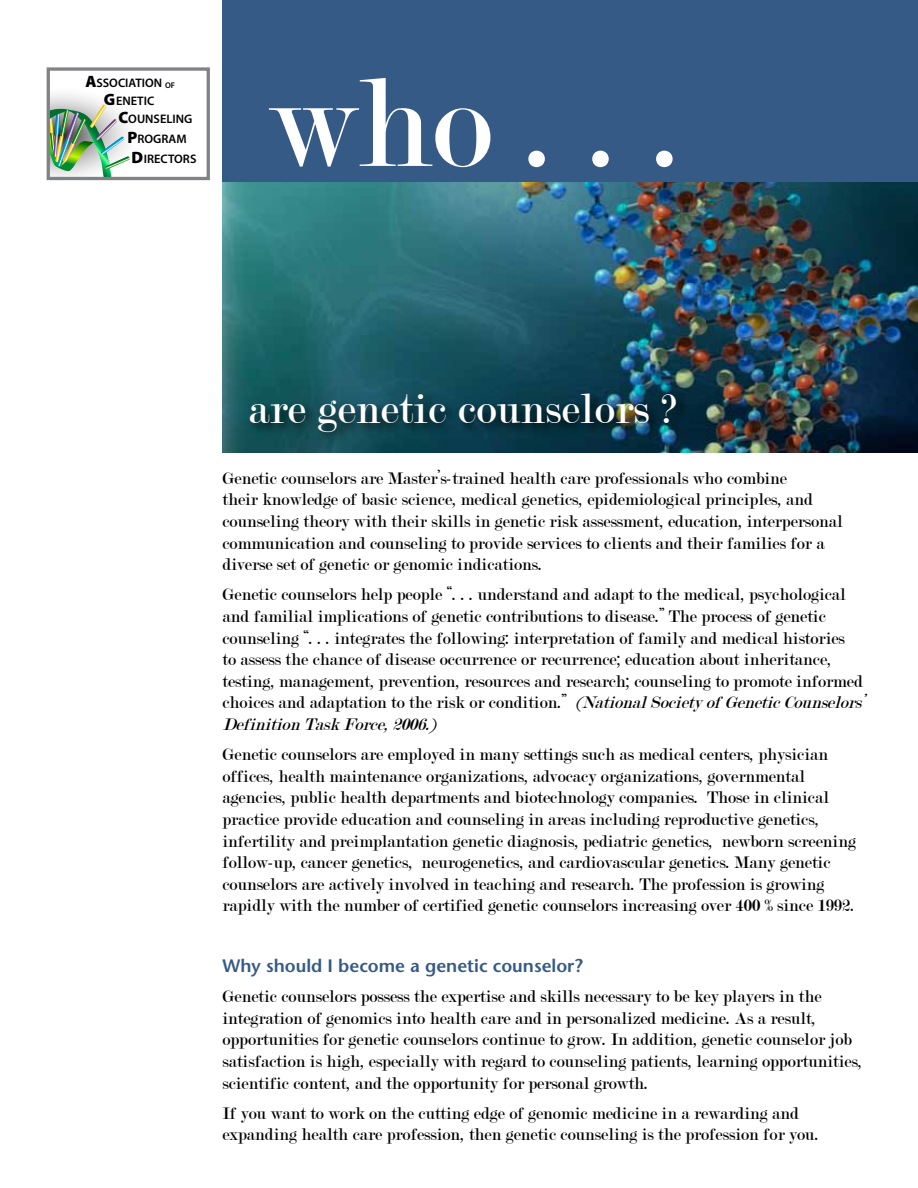
<style>
.page{position:relative;width:918px;height:1188px;background:#fff}
.page>*{position:absolute;margin:0;border:0;box-sizing:border-box;transform-origin:0 0}
.t1{font:135px "Modern";color:#fff}
.t2{font:45px "Modern";letter-spacing:.01em;color:#fff}
.t3{font:18px/21.6px "Modern";color:#000}
.t4{font:600 18px "Stone Sans";color:#355a86}
.t5{font:600 12.3px "Myriad Pro";color:#000}
.s1{font-weight:900;font-size:16.5px}
.s2{font-size:8.25px}
.s3{font-style:italic}
</style>
<div class="page">
<img style="left:222px;top:181px;width:696px;height:271px">
<div style="left:222px;top:0;width:696px;height:181px;background:#355a86"></div>
<svg style="left:51px;top:94px;width:55px;height:11px"></svg>
<img style="left:51px;top:105px;width:79px;height:71px">
<div style="left:47px;top:67px;width:163px;height:113px;border:3px solid #808285"></div>
<div style="left:248px;top:392px;width:442px;height:54px;background:#000;opacity:.75"></div>
<p class="t5" style="left:85px;top:75px;width:91px"><span class="s1">A</span>SSOCIATION <span class="s2">OF</span></p>
<p class="t5" style="left:119px;top:111px;width:75px"><span class="s1">C</span>OUNSELING</p>
<p class="t5" style="left:131px;top:151px;width:67px"><span class="s1">D</span>IRECTORS</p>
<p class="t5" style="left:104px;top:93px;width:52px"><span class="s1">G</span>ENETIC</p>
<p class="t5" style="left:127px;top:131px;width:61px"><span class="s1">P</span>ROGRAM</p>
<h1 class="t1" style="left:269px;top:56px;width:417px">who . . .</h1>
<h2 class="t2" style="left:248px;top:386px;width:432px">are genetic counselors ?</h2>
<p class="t3" style="left:222px;top:468px;width:622px">Genetic counselors are Master’s-trained health care professionals who combine<br>their knowledge of basic science, medical genetics, epidemiological principles, and counseling theory with their skills in genetic risk assessment, education, interpersonal communication and counseling to provide services to clients and their families for a diverse set of genetic or genomic indications.</p>
<p class="t3" style="left:222px;top:584px;width:648px">Genetic counselors help people “. . . understand and adapt to the medical, psychological and familial implications of genetic contributions to disease.” The process of genetic counseling “. . . integrates the following: interpretation of family and medical histories<br>to assess the chance of disease occurrence or recurrence; education about inheritance, testing, management, prevention, resources and research; counseling to promote informed choices and adaptation to the risk or condition.” <span class="s3">(NationalSocietyofGeneticCounselors’ Definition Task Force,2006.)</span></p>
<p class="t3" style="left:222px;top:744px;width:635px">Genetic counselors are employed in many settings such as medical centers, physician offices, health maintenance organizations, advocacy organizations, governmental agencies, public health departments and biotechnology companies. Those in clinical practice provide education and counseling in areas including reproductive genetics, infertility and preimplantation genetic diagnosis, pediatric genetics, newborn screening follow-up, cancer genetics, neurogenetics, and cardiovascular genetics. Many genetic counselors are actively involved in teaching and research. The profession is growing rapidly with the number of certified genetic counselors increasing over 400 % since 1992.</p>
<p class="t4" style="left:222px;top:954px;width:362px">Why should I become a genetic counselor?</p>
<p class="t3" style="left:222px;top:986px;width:641px">Genetic counselors possess the expertise and skills necessary to be key players in the integration of genomics into health care and in personalized medicine. As a result, opportunities for genetic counselors continue to grow. In addition, genetic counselor job satisfaction is high, especially with regard to counseling patients, learning opportunities, scientific content, and the opportunity for personal growth.</p>
<p class="t3" style="left:222px;top:1103px;width:598px">If you want to work on the cutting edge of genomic medicine in a rewarding and expanding health care profession, then genetic counseling is the profession for you.</p>
</div>
